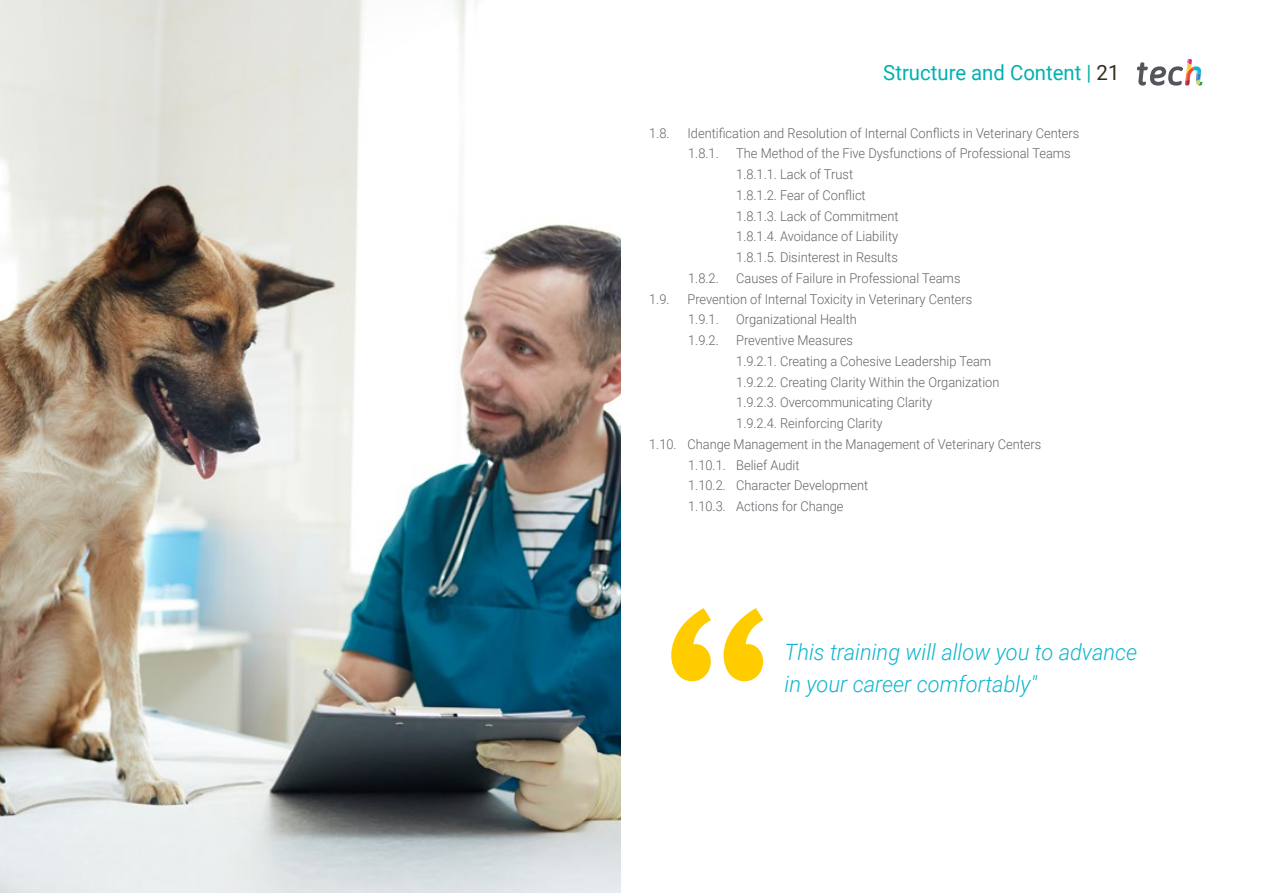
<style>
.page{position:relative;width:1263px;height:893px;background:#fff}
.page>*{position:absolute;margin:0;border:0;box-sizing:border-box;transform-origin:0 0}
.t1{font:italic 300 22.5px/31.5px "Roboto";color:#0fb6cf}
.t2{font:21px "Roboto";color:#00b2af}
.t3{font:300 13.5px/20.7px "Roboto";color:#61646a;scale:.95 1}
.s1{color:#312e20}
</style>
<div class="page">
<svg style="left:1137px;top:59px;width:65px;height:27px"></svg>
<img style="left:0;top:0;width:621px;height:893px">
<svg style="left:671px;top:608px;width:92px;height:73px"></svg>
<h2 class="t2" style="left:883px;top:57px;width:238px">Structure and Content | <span class="s1">21</span></h2>
<p class="t3" style="left:649px;top:122px;width:23px">1.8.</p>
<p class="t3" style="left:687px;top:122px;width:414px">Identification and Resolution of Internal Conflicts in Veterinary Centers<br>1.8.1.</p>
<p class="t3" style="left:736px;top:143px;width:354px">The Method of the Five Dysfunctions of Professional Teams 1.8.1.1. Lack of Trust<br>1.8.1.2. Fear of Conflict<br>1.8.1.3. Lack of Commitment<br>1.8.1.4. Avoidance of Liability<br>1.8.1.5. Disinterest in Results</p>
<p class="t3" style="left:688px;top:267px;width:34px">1.8.2.</p>
<p class="t3" style="left:736px;top:267px;width:238px">Causes of Failure in Professional Teams</p>
<p class="t3" style="left:649px;top:288px;width:23px">1.9.</p>
<p class="t3" style="left:687px;top:288px;width:301px">Prevention of Internal Toxicity in Veterinary Centers<br>1.9.1.</p>
<p class="t3" style="left:736px;top:309px;width:128px">Organizational Health</p>
<p class="t3" style="left:688px;top:330px;width:34px">1.9.2.</p>
<p class="t3" style="left:736px;top:330px;width:124px">Preventive Measures</p>
<p class="t3" style="left:736px;top:350px;width:270px">1.9.2.1. Creating a Cohesive Leadership Team</p>
<p class="t3" style="left:736px;top:371px;width:279px">1.9.2.2. Creating Clarity Within the Organization</p>
<p class="t3" style="left:736px;top:392px;width:208px">1.9.2.3. Overcommunicating Clarity</p>
<p class="t3" style="left:736px;top:413px;width:156px">1.9.2.4. Reinforcing Clarity</p>
<p class="t3" style="left:649px;top:433px;width:414px">1.10. Change Management in the Management of Veterinary Centers</p>
<p class="t3" style="left:688px;top:454px;width:119px">1.10.1. Belief Audit</p>
<p class="t3" style="left:688px;top:475px;width:191px">1.10.2. Character Development</p>
<p class="t3" style="left:688px;top:496px;width:165px">1.10.3. Actions for Change</p>
<h1 class="t1" style="left:785px;top:636px;width:354px">This training will allow you to advance in your career comfortably"</h1>
</div>
